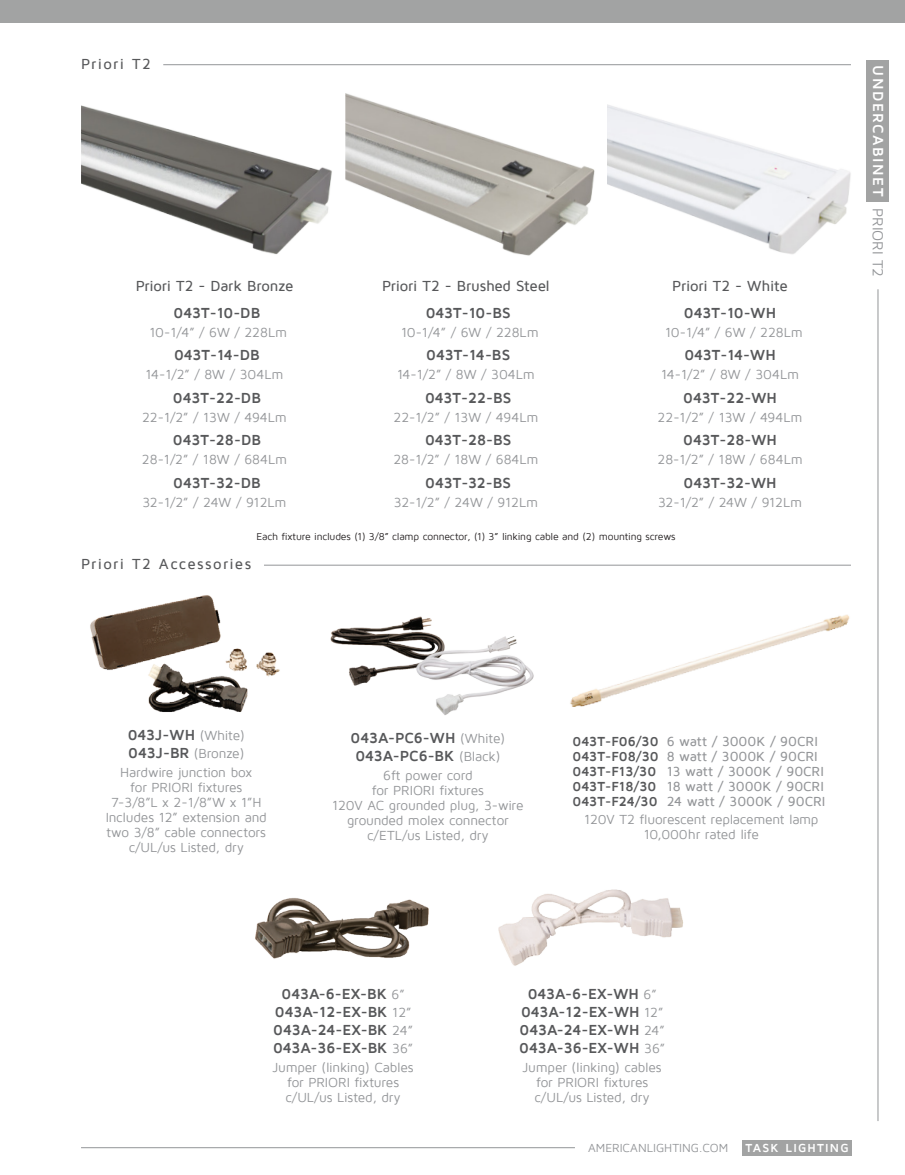
<style>
.page{position:relative;width:905px;height:1175px;background:#fff}
.page>*{position:absolute;margin:0;border:0;box-sizing:border-box;transform-origin:0 0}
.t1{font:700 15px "Maven Pro";color:#57585a}
.t2{font:500 15px "Maven Pro";letter-spacing:-.005em;color:#57585a}
.t3{font:500 15px "Maven Pro";letter-spacing:.09em;color:#57585a}
.t4{font:700 15px "Maven Pro";letter-spacing:.095em;color:#fff}
.t5{font:15px "Maven Pro";color:#939598}
.t6{font:13.5px/15px "Maven Pro";letter-spacing:-.01em;color:#939598;text-align:center}
.t7{font:500 13.5px "Maven Pro";color:#939598}
.t8{font:700 13.5px "Maven Pro";color:#57585a}
.t9{font:12px "Maven Pro";letter-spacing:-.005em;color:#939598}
.t10{font:700 12px "Maven Pro";letter-spacing:.1em;color:#fff}
.t11{font:10.2px "Maven Pro";letter-spacing:-.015em;color:#231f20}
.s1{font-weight:400;font-size:13.5px;color:#939598}
.s2{font-weight:700;font-size:15px;color:#57585a}
</style>
<div class="page">
<img style="left:81px;top:105px;width:251px;height:150px">
<img style="left:345px;top:93px;width:250px;height:163px">
<img style="left:607px;top:104px;width:244px;height:150px">
<img style="left:90px;top:595px;width:190px;height:117px">
<img style="left:498px;top:889px;width:185px;height:77px">
<img style="left:255px;top:898px;width:174px;height:61px">
<img style="left:330px;top:616px;width:102px;height:70px">
<img style="left:411px;top:631px;width:123px;height:84px">
<img style="left:570px;top:614px;width:280px;height:93px">
<hr style="left:163px;top:64px;width:688px;height:1px;background:#939598">
<hr style="left:264px;top:565px;width:586px;height:1px;background:#939598">
<div style="left:866px;top:61px;width:23px;height:141px;background:#a2a3a3"></div>
<hr style="left:877px;top:289px;width:1px;height:832px;background:#939598">
<div style="left:741px;top:1140px;width:110px;height:15px;background:#a2a3a3"></div>
<hr style="left:81px;top:1147px;width:494px;height:1px;background:#939598">
<div style="left:0;top:0;width:904px;height:22px;background:#a2a3a3"></div>
<p class="t3" style="left:81px;top:55px;width:71px">Priori T2</p>
<p class="t2" style="left:136px;top:278px;width:159px">Priori T2 - Dark Bronze</p>
<p class="t2" style="left:382px;top:278px;width:169px">Priori T2 - Brushed Steel</p>
<p class="t2" style="left:672px;top:278px;width:117px">Priori T2 - White</p>
<p class="t1" style="left:174px;top:305px;width:88px">043T-10-DB</p>
<p class="t1" style="left:426px;top:305px;width:87px">043T-10-BS</p>
<p class="t6" style="left:149px;top:325px;width:139px">10-1/4” / 6W / 228Lm</p>
<p class="t6" style="left:401px;top:325px;width:139px">10-1/4” / 6W / 228Lm</p>
<p class="t1" style="left:174px;top:347px;width:87px">043T-14-DB</p>
<p class="t1" style="left:426px;top:347px;width:86px">043T-14-BS</p>
<p class="t6" style="left:145px;top:367px;width:139px">14-1/2” / 8W / 304Lm</p>
<p class="t6" style="left:397px;top:367px;width:139px">14-1/2” / 8W / 304Lm</p>
<p class="t1" style="left:173px;top:389px;width:90px">043T-22-DB</p>
<p class="t1" style="left:425px;top:389px;width:88px">043T-22-BS</p>
<p class="t6" style="left:142px;top:409px;width:146px">22-1/2” / 13W / 494Lm</p>
<p class="t6" style="left:393px;top:409px;width:146px">22-1/2” / 13W / 494Lm</p>
<p class="t1" style="left:173px;top:431px;width:90px">043T-28-DB</p>
<p class="t1" style="left:425px;top:431px;width:88px">043T-28-BS</p>
<p class="t6" style="left:142px;top:452px;width:147px">28-1/2” / 18W / 684Lm</p>
<p class="t6" style="left:393px;top:452px;width:147px">28-1/2” / 18W / 684Lm</p>
<p class="t1" style="left:173px;top:475px;width:89px">043T-32-DB</p>
<p class="t1" style="left:425px;top:475px;width:88px">043T-32-BS</p>
<p class="t6" style="left:142px;top:495px;width:146px">32-1/2” / 24W / 912Lm</p>
<p class="t6" style="left:394px;top:495px;width:146px">32-1/2” / 24W / 912Lm</p>
<p class="t1" style="left:684px;top:305px;width:94px">043T-10-WH</p>
<p class="t6" style="left:665px;top:325px;width:139px">10-1/4” / 6W / 228Lm</p>
<p class="t1" style="left:684px;top:347px;width:93px">043T-14-WH</p>
<p class="t6" style="left:661px;top:367px;width:139px">14-1/2” / 8W / 304Lm</p>
<p class="t1" style="left:683px;top:389px;width:95px">043T-22-WH</p>
<p class="t6" style="left:657px;top:409px;width:146px">22-1/2” / 13W / 494Lm</p>
<p class="t1" style="left:683px;top:431px;width:95px">043T-28-WH</p>
<p class="t6" style="left:657px;top:452px;width:147px">28-1/2” / 18W / 684Lm</p>
<p class="t1" style="left:683px;top:475px;width:95px">043T-32-WH</p>
<p class="t6" style="left:658px;top:495px;width:146px">32-1/2” / 24W / 912Lm</p>
<p class="t11" style="left:256px;top:531px;width:420px">Each fixture includes (1) 3/8” clamp connector, (1) 3” linking cable and (2) mounting screws</p>
<p class="t3" style="left:81px;top:556px;width:172px">Priori T2 Accessories</p>
<p class="t4" style="left:886px;top:65px;width:133px;rotate:90deg">UNDERCABINET</p>
<p class="t5" style="left:885px;top:208px;width:70px;rotate:90deg">PRIORI T2</p>
<p class="t1" style="left:128px;top:727px;width:119px">043J-WH <span class="s1">(White)</span></p>
<p class="t6" style="left:128px;top:746px;width:118px"><span class="s2">043J-BR</span> (Bronze)</p>
<p class="t6" style="left:120px;top:765px;width:134px">Hardwire junction box</p>
<p class="t6" style="left:130px;top:780px;width:113px">for PRIORI fixtures</p>
<p class="t6" style="left:111px;top:795px;width:152px">7-3/8”L x 2-1/8”W x 1”H</p>
<p class="t6" style="left:106px;top:810px;width:163px">Includes 12” extension and</p>
<p class="t6" style="left:107px;top:825px;width:161px">two 3/8” cable connectors</p>
<p class="t6" style="left:129px;top:840px;width:117px">c/UL/us Listed, dry</p>
<p class="t1" style="left:350px;top:730px;width:156px">043A-PC6-WH <span class="s1">(White)</span></p>
<p class="t1" style="left:355px;top:748px;width:146px">043A-PC6-BK <span class="s1">(Black)</span></p>
<p class="t6" style="left:383px;top:767px;width:91px">6ft power cord</p>
<p class="t6" style="left:372px;top:782px;width:113px">for PRIORI fixtures</p>
<p class="t6" style="left:332px;top:797px;width:193px">120V AC grounded plug, 3-wire grounded molex connector</p>
<p class="t6" style="left:367px;top:827px;width:123px">c/ETL/us Listed, dry</p>
<p class="t8" style="left:572px;top:734px;width:87px">043T-F06/30</p>
<p class="t8" style="left:572px;top:749px;width:87px">043T-F08/30</p>
<p class="t8" style="left:572px;top:764px;width:85px">043T-F13/30</p>
<p class="t8" style="left:572px;top:779px;width:85px">043T-F18/30</p>
<p class="t8" style="left:572px;top:794px;width:86px">043T-F24/30</p>
<p class="t7" style="left:666px;top:734px;width:153px">6 watt / 3000K / 90CRI</p>
<p class="t7" style="left:666px;top:749px;width:153px">8 watt / 3000K / 90CRI</p>
<p class="t7" style="left:666px;top:764px;width:159px">13 watt / 3000K / 90CRI</p>
<p class="t7" style="left:666px;top:779px;width:159px">18 watt / 3000K / 90CRI</p>
<p class="t7" style="left:666px;top:794px;width:160px">24 watt / 3000K / 90CRI</p>
<p class="t6" style="left:584px;top:812px;width:236px">120V T2 fluorescent replacement lamp</p>
<p class="t6" style="left:643px;top:827px;width:117px">10,000hr rated life</p>
<p class="t1" style="left:281px;top:986px;width:125px">043A-6-EX-BK <span class="s1">6”</span></p>
<p class="t1" style="left:275px;top:1004px;width:138px">043A-12-EX-BK <span class="s1">12”</span></p>
<p class="t1" style="left:273px;top:1022px;width:141px">043A-24-EX-BK <span class="s1">24”</span></p>
<p class="t1" style="left:273px;top:1040px;width:142px">043A-36-EX-BK <span class="s1">36”</span></p>
<p class="t6" style="left:272px;top:1060px;width:143px">Jumper (linking) Cables</p>
<p class="t6" style="left:287px;top:1075px;width:113px">for PRIORI fixtures</p>
<p class="t6" style="left:285px;top:1090px;width:117px">c/UL/us Listed, dry</p>
<p class="t1" style="left:527px;top:986px;width:130px">043A-6-EX-WH <span class="s1">6”</span></p>
<p class="t1" style="left:521px;top:1004px;width:144px">043A-12-EX-WH <span class="s1">12”</span></p>
<p class="t1" style="left:519px;top:1022px;width:147px">043A-24-EX-WH <span class="s1">24”</span></p>
<p class="t1" style="left:519px;top:1040px;width:147px">043A-36-EX-WH <span class="s1">36”</span></p>
<p class="t6" style="left:522px;top:1060px;width:141px">Jumper (linking) cables</p>
<p class="t6" style="left:536px;top:1075px;width:113px">for PRIORI fixtures</p>
<p class="t6" style="left:534px;top:1090px;width:117px">c/UL/us Listed, dry</p>
<p class="t9" style="left:588px;top:1141px;width:142px">AMERICANLIGHTING.COM</p>
<p class="t10" style="left:745px;top:1141px;width:105px">TASK LIGHTING</p>
</div>
